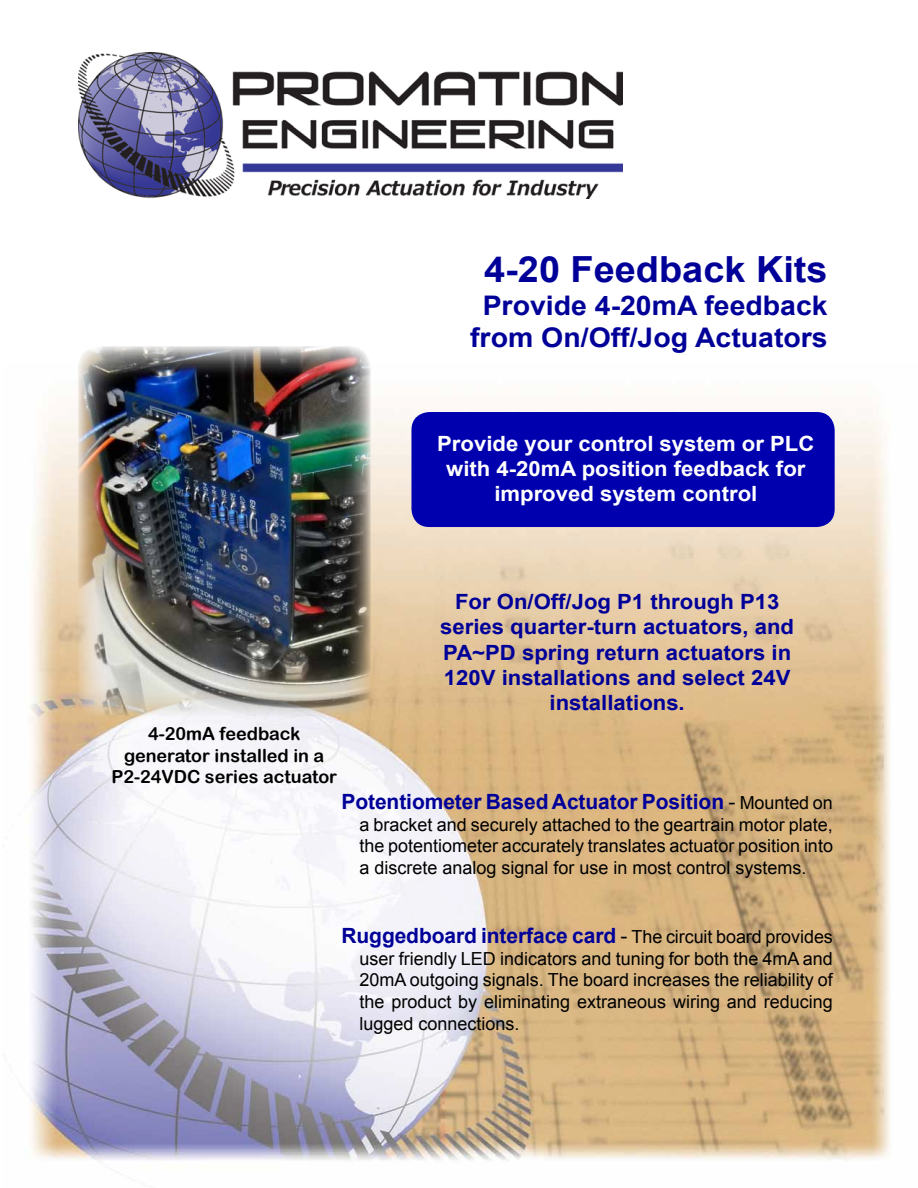
<style>
.page{position:relative;width:918px;height:1188px;background:#fff}
.page>*{position:absolute;margin:0;border:0;box-sizing:border-box;transform-origin:0 0}
.t1{font:700 36px "Arial";color:#009;scale:1.05 1}
.t2{font:700 27px/32.4px "Arial";color:#009;text-align:center;scale:1.05 1}
.t3{font:700 21px/25.2px "Arial";color:#009;text-align:center;scale:1.05 1}
.t4{font:700 21px "Arial";color:#009}
.t5{font:700 21px/25.2px "Arial";color:#fff;text-align:center;scale:1.05 1}
.t6{font:18px/21.6px "Arial";color:#000;text-align:justify}
.t7{font:18px/21.6px "Arial Rounded MT Bold";color:#000;text-align:center}
.s1{font-weight:400;color:#000}
.s2{font-weight:400;font-size:18px;color:#000}
</style>
<div class="page">
<img style="left:28px;top:409px;width:862px;height:772px">
<img style="left:79px;top:52px;width:543px;height:146px">
<div style="left:411px;top:412px;width:424px;height:115px;background:#0000af;border-radius:18px"></div>
<img style="left:78px;top:346px;width:293px;height:370px">
<h1 class="t1" style="left:484px;top:245px;width:329px">4-20 Feedback Kits</h1>
<h2 class="t2" style="left:470px;top:290px;width:342px">Provide 4-20mA feedback from On/Off/Jog Actuators</h2>
<p class="t5" style="left:437px;top:432px;width:361px">Provide your control system or PLC with 4-20mA position feedback for improved system control</p>
<p class="t7" style="left:111px;top:723px;width:227px">4-20mA feedback generator installed in a<br>P2-24VDC series actuator</p>
<p class="t3" style="left:440px;top:590px;width:339px">For On/Off/Jog P1 through P13 series quarter-turn actuators, and<br>PA~PD spring return actuators in<br>120V installations and select 24V installations.</p>
<p class="t4" style="left:341px;top:788px;width:493px">Potentiometer Based Actuator Position <span class="s1">-</span> <span class="s2">Mounted on</span></p>
<p class="t6" style="left:359px;top:814px;width:475px">a bracket and securely attached to the geartrain motor plate, the potentiometer accurately translates actuator position into a discrete analog signal for use in most control systems.</p>
<p class="t4" style="left:341px;top:922px;width:493px">Ruggedboard interface card <span class="s1">-</span> <span class="s2">The circuit board provides</span></p>
<p class="t6" style="left:359px;top:948px;width:475px">user friendly LED indicators and tuning for both the 4mA and 20mA outgoing signals. The board increases the reliability of the product by eliminating extraneous wiring and reducing lugged connections.</p>
</div>
